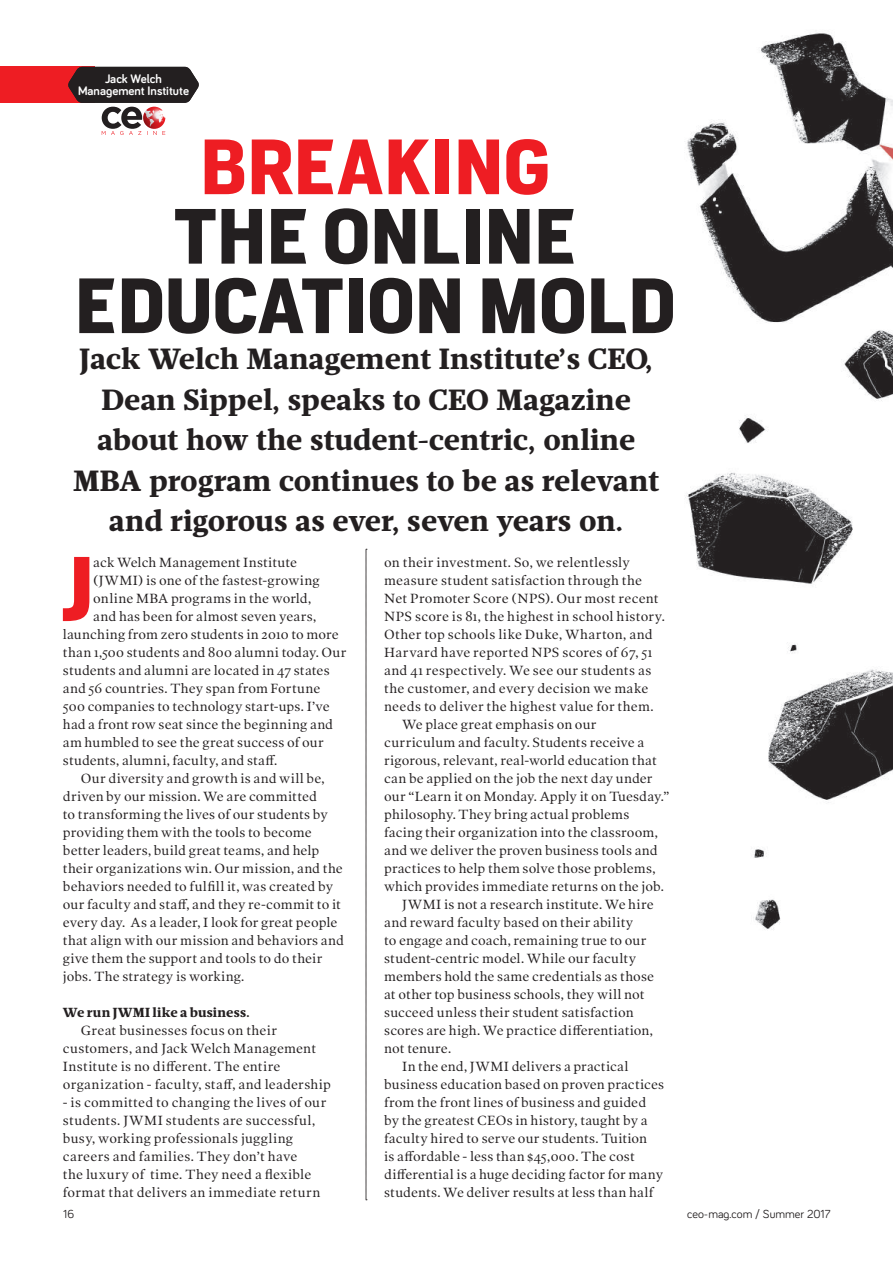
<style>
.page{position:relative;width:893px;height:1263px;background:#fff}
.page>*{position:absolute;margin:0;border:0;box-sizing:border-box;transform-origin:0 0}
.t1{font:700 85.5px "Heron Sans";color:#ee1d23}
.t2{font:700 72.9px/69.4px "Heron Sans";letter-spacing:.01em;color:#231f20;text-align:center}
.t3{font:700 72.9px "Heron Sans";letter-spacing:.01em;color:#ee1d23}
.t4{font:700 30px/40.5px "Mafra";color:#231f20;text-align:center}
.t5{font:13.5px/18px "Poynter OS Text One";letter-spacing:.01em;color:#231f20}
.t6{font:700 13.5px "Mafra";letter-spacing:.015em;color:#231f20}
.t7{font:700 12.75px/12.6px "Bariol";color:#fff;text-align:center}
.t8{font:12px "Bariol";color:#231f20}
</style>
<div class="page">
<img style="left:0;top:33px;width:893px;height:1168px">
<svg style="left:366px;top:549px;width:1px;height:651px"></svg>
<div style="left:0;top:67px;width:94px;height:36px;background:#ee1d23"></div>
<svg style="left:67px;top:67px;width:133px;height:68px"></svg>
<p class="t7" style="left:78px;top:72px;width:113px">Jack Welch<br>Management Institute</p>
<h2 class="t3" style="left:200px;top:120px;width:351px">BREAKING</h2>
<h2 class="t2" style="left:75px;top:202px;width:602px">THE ONLINE<br>EDUCATION MOLD</h2>
<h3 class="t4" style="left:73px;top:339px;width:588px">Jack Welch Management Institute’s CEO, Dean Sippel, speaks to CEO Magazine about how the student-centric, online MBA program continues to be as relevant and rigorous as ever, seven years on.</h3>
<p class="t5" style="left:384px;top:553px;width:247px">on their investment. So, we relentlessly</p>
<p class="t5" style="left:384px;top:571px;width:259px">measure student satisfaction through the</p>
<p class="t5" style="left:384px;top:589px;width:276px">Net Promoter Score (NPS). Our most recent</p>
<p class="t5" style="left:384px;top:607px;width:282px">NPS score is 81, the highest in school history.</p>
<p class="t5" style="left:384px;top:625px;width:270px">Other top schools like Duke, Wharton, and</p>
<p class="t5" style="left:384px;top:643px;width:270px">Harvard have reported NPS scores of 67, 51</p>
<p class="t5" style="left:384px;top:661px;width:269px">and 41 respectively. We see our students as</p>
<p class="t5" style="left:384px;top:679px;width:266px">the customer, and every decision we make</p>
<p class="t5" style="left:384px;top:697px;width:271px">needs to deliver the highest value for them.</p>
<p class="t5" style="left:402px;top:715px;width:196px">We place great emphasis on our</p>
<p class="t5" style="left:384px;top:733px;width:261px">curriculum and faculty. Students receive a</p>
<p class="t5" style="left:384px;top:751px;width:274px">rigorous, relevant, real-world education that</p>
<p class="t5" style="left:384px;top:769px;width:270px">can be applied on the job the next day under</p>
<p class="t5" style="left:384px;top:787px;width:287px">our “Learn it on Monday. Apply it on Tuesday.”</p>
<p class="t5" style="left:384px;top:805px;width:247px">philosophy. They bring actual problems</p>
<p class="t5" style="left:384px;top:823px;width:275px">facing their organization into the classroom,</p>
<p class="t5" style="left:384px;top:841px;width:275px">and we deliver the proven business tools and</p>
<p class="t5" style="left:384px;top:859px;width:273px">practices to help them solve those problems,</p>
<p class="t5" style="left:384px;top:877px;width:281px">which provides immediate returns on the job.</p>
<p class="t5" style="left:402px;top:895px;width:253px">JWMI is not a research institute. We hire</p>
<p class="t5" style="left:384px;top:913px;width:251px">and reward faculty based on their ability</p>
<p class="t5" style="left:384px;top:931px;width:264px">to engage and coach, remaining true to our</p>
<p class="t5" style="left:384px;top:949px;width:253px">student-centric model. While our faculty</p>
<p class="t5" style="left:384px;top:967px;width:272px">members hold the same credentials as those</p>
<p class="t5" style="left:384px;top:985px;width:262px">at other top business schools, they will not</p>
<p class="t5" style="left:384px;top:1003px;width:251px">succeed unless their student satisfaction</p>
<p class="t5" style="left:384px;top:1021px;width:270px">scores are high. We practice differentiation,</p>
<p class="t5" style="left:384px;top:1039px;width:69px">not tenure.</p>
<p class="t5" style="left:402px;top:1057px;width:228px">In the end, JWMI delivers a practical</p>
<p class="t5" style="left:384px;top:1075px;width:282px">business education based on proven practices</p>
<p class="t5" style="left:384px;top:1093px;width:264px">from the front lines of business and guided</p>
<p class="t5" style="left:384px;top:1111px;width:265px">by the greatest CEOs in history, taught by a</p>
<p class="t5" style="left:384px;top:1129px;width:265px">faculty hired to serve our students. Tuition</p>
<p class="t5" style="left:384px;top:1147px;width:252px">is affordable - less than $45,000. The cost</p>
<p class="t5" style="left:384px;top:1165px;width:280px">differential is a huge deciding factor for many</p>
<p class="t5" style="left:384px;top:1183px;width:271px">students. We deliver results at less than half</p>
<h1 class="t1" style="left:62px;top:533px;width:33px">J</h1>
<p class="t5" style="left:93px;top:553px;width:205px">ack Welch Management Institute</p>
<p class="t5" style="left:93px;top:571px;width:228px">(JWMI) is one of the fastest-growing</p>
<p class="t5" style="left:93px;top:589px;width:219px">online MBA programs in the world,</p>
<p class="t5" style="left:93px;top:607px;width:224px">and has been for almost seven years,</p>
<p class="t5" style="left:63px;top:625px;width:277px">launching from zero students in 2010 to more</p>
<p class="t5" style="left:63px;top:643px;width:285px">than 1,500 students and 800 alumni today. Our</p>
<p class="t5" style="left:63px;top:661px;width:268px">students and alumni are located in 47 states</p>
<p class="t5" style="left:63px;top:679px;width:259px">and 56 countries. They span from Fortune</p>
<p class="t5" style="left:63px;top:697px;width:268px">500 companies to technology start-ups. I’ve</p>
<p class="t5" style="left:63px;top:715px;width:272px">had a front row seat since the beginning and</p>
<p class="t5" style="left:63px;top:733px;width:262px">am humbled to see the great success of our</p>
<p class="t5" style="left:63px;top:751px;width:216px">students, alumni, faculty, and staff.</p>
<p class="t5" style="left:81px;top:769px;width:245px">Our diversity and growth is and will be,</p>
<p class="t5" style="left:63px;top:787px;width:256px">driven by our mission. We are committed</p>
<p class="t5" style="left:63px;top:805px;width:267px">to transforming the lives of our students by</p>
<p class="t5" style="left:63px;top:823px;width:250px">providing them with the tools to become</p>
<p class="t5" style="left:63px;top:841px;width:258px">better leaders, build great teams, and help</p>
<p class="t5" style="left:63px;top:859px;width:281px">their organizations win. Our mission, and the</p>
<p class="t5" style="left:63px;top:877px;width:272px">behaviors needed to fulfill it, was created by</p>
<p class="t5" style="left:63px;top:895px;width:279px">our faculty and staff, and they re-commit to it</p>
<p class="t5" style="left:63px;top:913px;width:276px">every day. As a leader, I look for great people</p>
<p class="t5" style="left:63px;top:931px;width:283px">that align with our mission and behaviors and</p>
<p class="t5" style="left:63px;top:949px;width:261px">give them the support and tools to do their</p>
<p class="t5" style="left:63px;top:967px;width:183px">jobs. The strategy is working.</p>
<p class="t6" style="left:63px;top:1004px;width:188px">We run JWMI like a business.</p>
<p class="t5" style="left:63px;top:1021px;width:270px;text-indent:18px">Great businesses focus on their customers, and Jack Welch Management Institute is no different. The entire organization - faculty, staff, and leadership</p>
<p class="t5" style="left:63px;top:1093px;width:265px">- is committed to changing the lives of our students. JWMI students are successful, busy, working professionals juggling careers and families. They don’t have<br>the luxury of time. They need a flexible format that delivers an immediate return</p>
<p class="t8" style="left:63px;top:1205px;width:13px">16</p>
<p class="t8" style="left:687px;top:1205px;width:145px">ceo-mag.com / Summer 2017</p>
</div>
